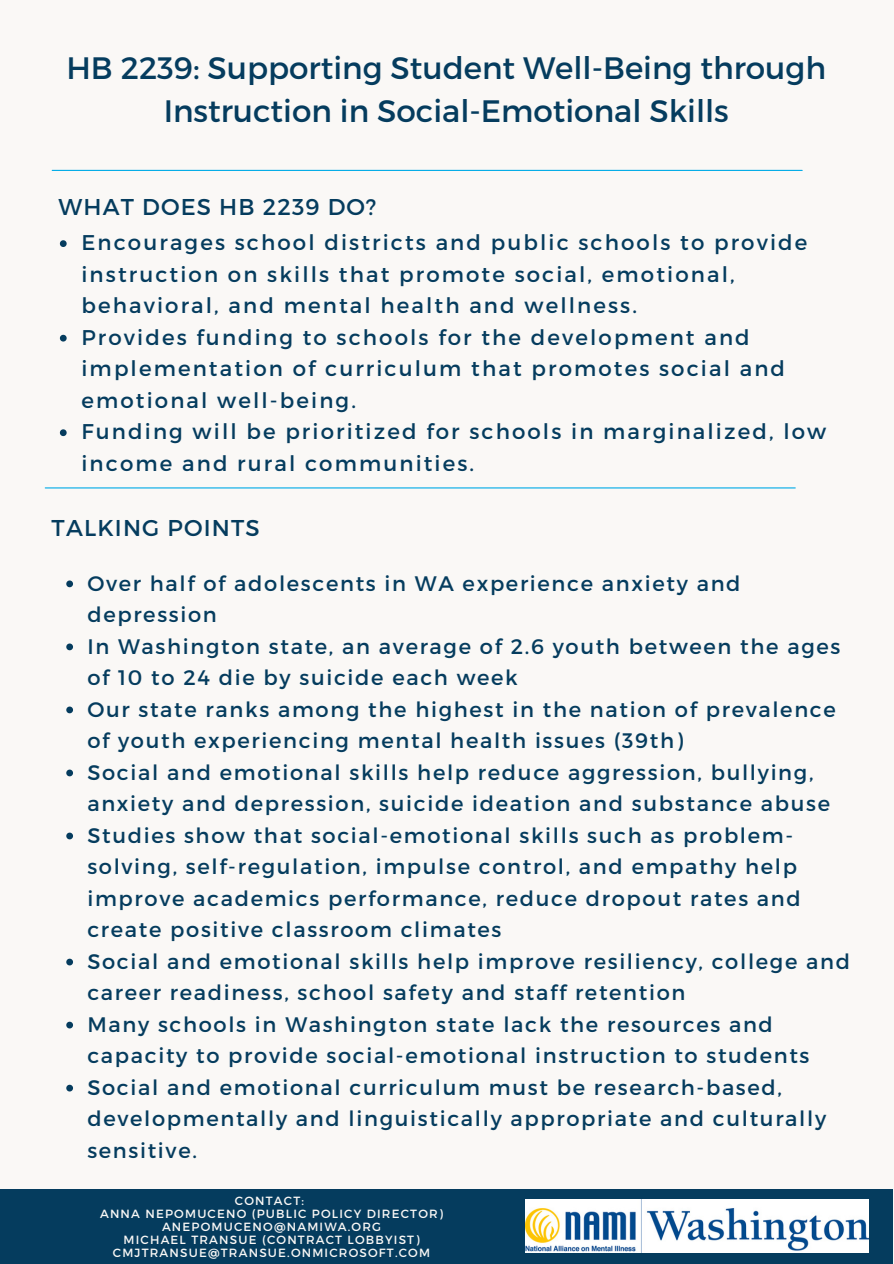
<style>
.page{position:relative;width:894px;height:1264px;background:#fff}
.page>*{position:absolute;margin:0;border:0;box-sizing:border-box;transform-origin:0 0}
.t1{font:30.9px/42.8px "Montserrat";color:#053c5e;text-align:center}
.t2{font:22.8px "Montserrat";letter-spacing:.05em;color:#053c5e}
.t3{font:21.3px/31.5px "Montserrat";letter-spacing:.1em;color:#053c5e}
.t4{font:21px/31.5px "Montserrat";letter-spacing:.08em;color:#053c5e}
.t5{font:11.85px/12.9px "Montserrat";letter-spacing:.1em;color:#faf8f6;text-align:center}
</style>
<div class="page">
<div style="left:0;top:0;width:893px;height:1263px;background:#faf8f6"></div>
<div style="left:0;top:1188px;width:892px;height:75px;background:#053c5e"></div>
<hr style="left:45px;top:487px;width:750px;height:1px;background:#00abe7">
<svg style="left:66px;top:580px;width:7px;height:7px"></svg>
<svg style="left:66px;top:643px;width:7px;height:7px"></svg>
<svg style="left:66px;top:706px;width:7px;height:7px"></svg>
<svg style="left:66px;top:769px;width:7px;height:7px"></svg>
<svg style="left:66px;top:832px;width:7px;height:7px"></svg>
<svg style="left:66px;top:958px;width:7px;height:7px"></svg>
<svg style="left:66px;top:1021px;width:7px;height:7px"></svg>
<svg style="left:66px;top:1084px;width:7px;height:7px"></svg>
<hr style="left:52px;top:170px;width:750px;height:1px;background:#00abe7">
<img style="left:525px;top:1199px;width:342px;height:53px">
<svg style="left:60px;top:240px;width:7px;height:7px"></svg>
<svg style="left:60px;top:335px;width:7px;height:6px"></svg>
<svg style="left:60px;top:429px;width:7px;height:7px"></svg>
<p class="t1" style="left:66px;top:45px;width:760px">HB 2239: Supporting Student Well-Being through<br>Instruction in Social-Emotional Skills</p>
<p class="t2" style="left:59px;top:192px;width:319px">WHAT DOES HB 2239 DO?</p>
<p class="t3" style="left:81px;top:226px;width:727px">Encourages school districts and public schools to provide instruction on skills that promote social, emotional, behavioral, and mental health and wellness.</p>
<p class="t3" style="left:81px;top:320px;width:705px">Provides funding to schools for the development and implementation of curriculum that promotes social and emotional well-being.</p>
<p class="t3" style="left:81px;top:415px;width:746px">Funding will be prioritized for schools in marginalized, low income and rural communities.</p>
<p class="t2" style="left:52px;top:513px;width:209px">TALKING POINTS</p>
<h1 class="t4" style="left:87px;top:566px;width:654px">Over half of adolescents in WA experience anxiety and depression</h1>
<h2 class="t4" style="left:87px;top:629px;width:754px">In Washington state, an average of 2.6 youth between the ages of 10 to 24 die by suicide each week</h2>
<p class="t4" style="left:87px;top:692px;width:749px">Our state ranks among the highest in the nation of prevalence of youth experiencing mental health issues (39th)</p>
<p class="t4" style="left:87px;top:755px;width:744px">Social and emotional skills help reduce aggression, bullying, anxiety and depression, suicide ideation and substance abuse</p>
<p class="t4" style="left:87px;top:818px;width:714px">Studies show that social-emotional skills such as problem&shy;solving, self-regulation, impulse control, and empathy help improve academics performance, reduce dropout rates and create positive classroom climates</p>
<h2 class="t4" style="left:87px;top:944px;width:764px">Social and emotional skills help improve resiliency, college and career readiness, school safety and staff retention</h2>
<p class="t4" style="left:87px;top:1007px;width:723px">Many schools in Washington state lack the resources and capacity to provide social-emotional instruction to students</p>
<p class="t4" style="left:87px;top:1070px;width:740px">Social and emotional curriculum must be research-based, developmentally and linguistically appropriate and culturally sensitive.</p>
<p class="t5" style="left:235px;top:1193px;width:71px">CONTACT:</p>
<p class="t5" style="left:100px;top:1206px;width:344px">ANNA NEPOMUCENO (PUBLIC POLICY DIRECTOR)</p>
<p class="t5" style="left:162px;top:1219px;width:220px">ANEPOMUCENO@NAMIWA.ORG</p>
<p class="t5" style="left:113px;top:1232px;width:318px">MICHAEL TRANSUE (CONTRACT LOBBYIST)<br>CMJTRANSUE@TRANSUE.ONMICROSOFT.COM</p>
</div>
